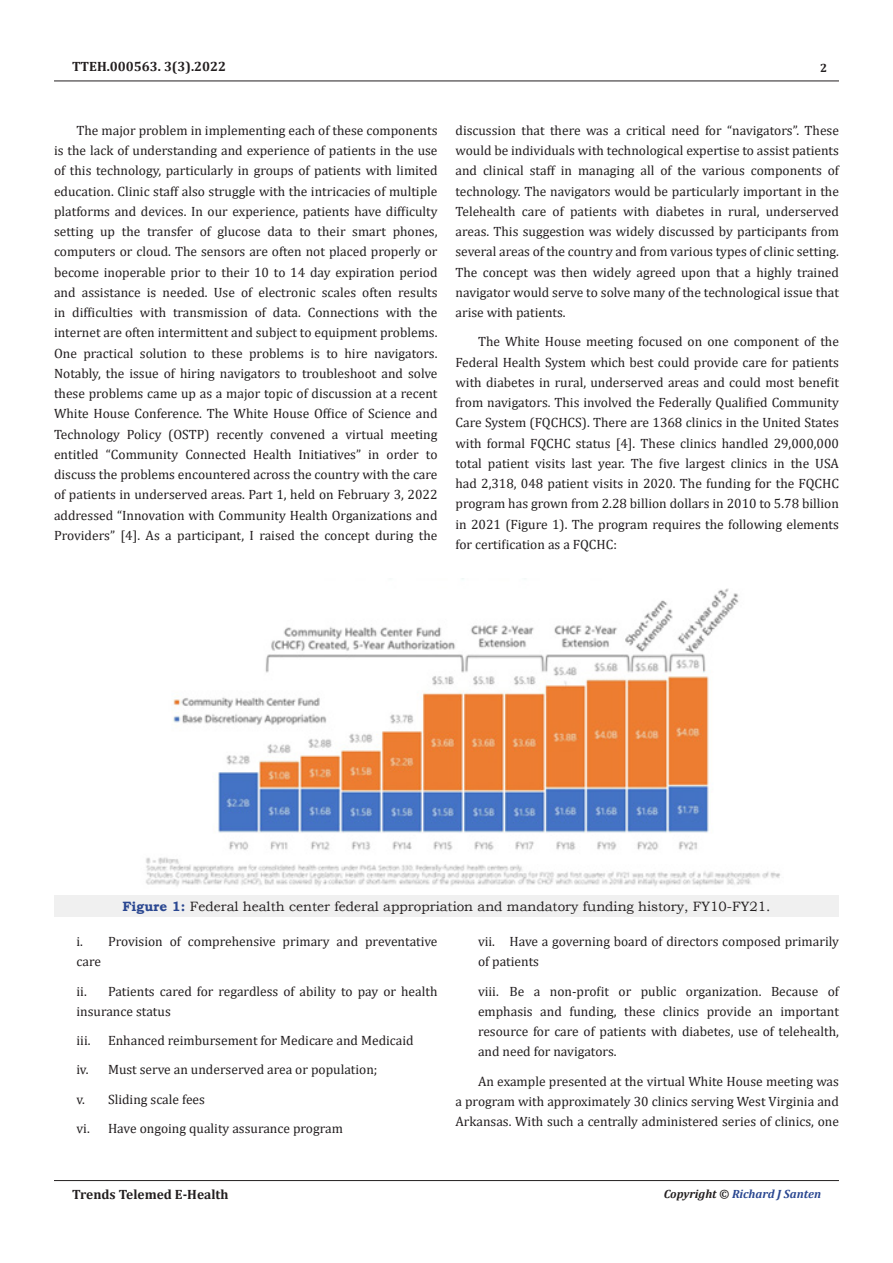
<style>
.page{position:relative;width:893px;height:1263px;background:#fff}
.page>*{position:absolute;margin:0;border:0;box-sizing:border-box;transform-origin:0 0}
.Pa2{font:13.5px/20.2px "Cambria";color:#231f20;text-align:justify}
.t1{font:13.5px "Bookman Old Style";color:#231f20}
.t2{font:700 13.5px "Cambria";color:#231f20}
.t3{font:italic 700 12px "Cambria";color:#2a4791}
.t4{font:700 12px "Cambria";color:#231f20}
.s1{font-weight:700;color:#2a4791}
.s2{color:#231f20}
</style>
<div class="page">
<hr style="left:54px;top:81px;width:785px;height:1px;background:#231f20">
<hr style="left:54px;top:1180px;width:785px;height:1px;background:#231f20">
<div style="left:54px;top:895px;width:785px;height:22px;background:#f0f0f0"></div>
<img style="left:146px;top:578px;width:634px;height:308px">
<p class="t2" style="left:72px;top:56px;width:156px">TTEH.000563. 3(3).2022</p>
<p class="t4" style="left:820px;top:60px;width:9px">2</p>
<p class="Pa2" style="left:54px;top:120px;width:385px;text-indent:22px">The major problem in implementing each of these components is the lack of understanding and experience of patients in the use of this technology, particularly in groups of patients with limited education. Clinic staff also struggle with the intricacies of multiple platforms and devices. In our experience, patients have difficulty setting up the transfer of glucose data to their smart phones, computers or cloud. The sensors are often not placed properly or become inoperable prior to their 10 to 14 day expiration period and assistance is needed. Use of electronic scales often results in difficulties with transmission of data. Connections with the internet are often intermittent and subject to equipment problems.<br>One practical solution to these problems is to hire navigators.<br>Notably, the issue of hiring navigators to troubleshoot and solve these problems came up as a major topic of discussion at a recent White House Conference. The White House Office of Science and Technology Policy (OSTP) recently convened a virtual meeting entitled “Community Connected Health Initiatives” in order to discuss the problems encountered across the country with the care of patients in underserved areas. Part 1, held on February 3, 2022 addressed “Innovation with Community Health Organizations and Providers” [4]. As a participant, I raised the concept during the</p>
<p class="Pa2" style="left:455px;top:120px;width:385px">discussion that there was a critical need for “navigators”. These would be individuals with technological expertise to assist patients and clinical staff in managing all of the various components of technology. The navigators would be particularly important in the Telehealth care of patients with diabetes in rural, underserved areas. This suggestion was widely discussed by participants from several areas of the country and from various types of clinic setting.<br>The concept was then widely agreed upon that a highly trained navigator would serve to solve many of the technological issue that arise with patients.</p>
<p class="Pa2" style="left:455px;top:332px;width:385px;text-indent:22px">The White House meeting focused on one component of the Federal Health System which best could provide care for patients with diabetes in rural, underserved areas and could most benefit from navigators. This involved the Federally Qualified Community Care System (FQCHCS). There are 1368 clinics in the United States with formal FQCHC status [4]. These clinics handled 29,000,000 total patient visits last year. The five largest clinics in the USA had 2,318, 048 patient visits in 2020. The funding for the FQCHC program has grown from 2.28 billion dollars in 2010 to 5.78 billion in 2021 (Figure 1). The program requires the following elements for certification as a FQCHC:</p>
<p class="t1" style="left:122px;top:897px;width:650px"><span class="s1">Figure 1:</span> Federal health center federal appropriation and mandatory funding history, FY10-FY21.</p>
<p class="Pa2" style="left:76px;top:931px;width:362px">i. Provision of comprehensive primary and preventative care</p>
<p class="Pa2" style="left:76px;top:981px;width:362px">ii. Patients cared for regardless of ability to pay or health insurance status</p>
<p class="Pa2" style="left:76px;top:1030px;width:16px">iii.</p>
<p class="Pa2" style="left:108px;top:1030px;width:307px">Enhanced reimbursement for Medicare and Medicaid</p>
<p class="Pa2" style="left:76px;top:1059px;width:302px">iv. Must serve an underserved area or population;</p>
<p class="Pa2" style="left:76px;top:1089px;width:130px">v. Sliding scale fees</p>
<p class="Pa2" style="left:76px;top:1118px;width:268px">vi. Have ongoing quality assurance program</p>
<p class="Pa2" style="left:478px;top:931px;width:362px">vii. Have a governing board of directors composed primarily of patients</p>
<p class="Pa2" style="left:478px;top:981px;width:362px">viii. Be a non-profit or public organization. Because of emphasis and funding, these clinics provide an important resource for care of patients with diabetes, use of telehealth, and need for navigators.</p>
<p class="Pa2" style="left:455px;top:1071px;width:385px;text-indent:22px">An example presented at the virtual White House meeting was a program with approximately 30 clinics serving West Virginia and Arkansas. With such a centrally administered series of clinics, one</p>
<p class="t2" style="left:72px;top:1185px;width:158px">Trends Telemed E-Health</p>
<p class="t3" style="left:664px;top:1185px;width:159px"><span class="s2">Copyright ©</span> Richard J Santen</p>
</div>
